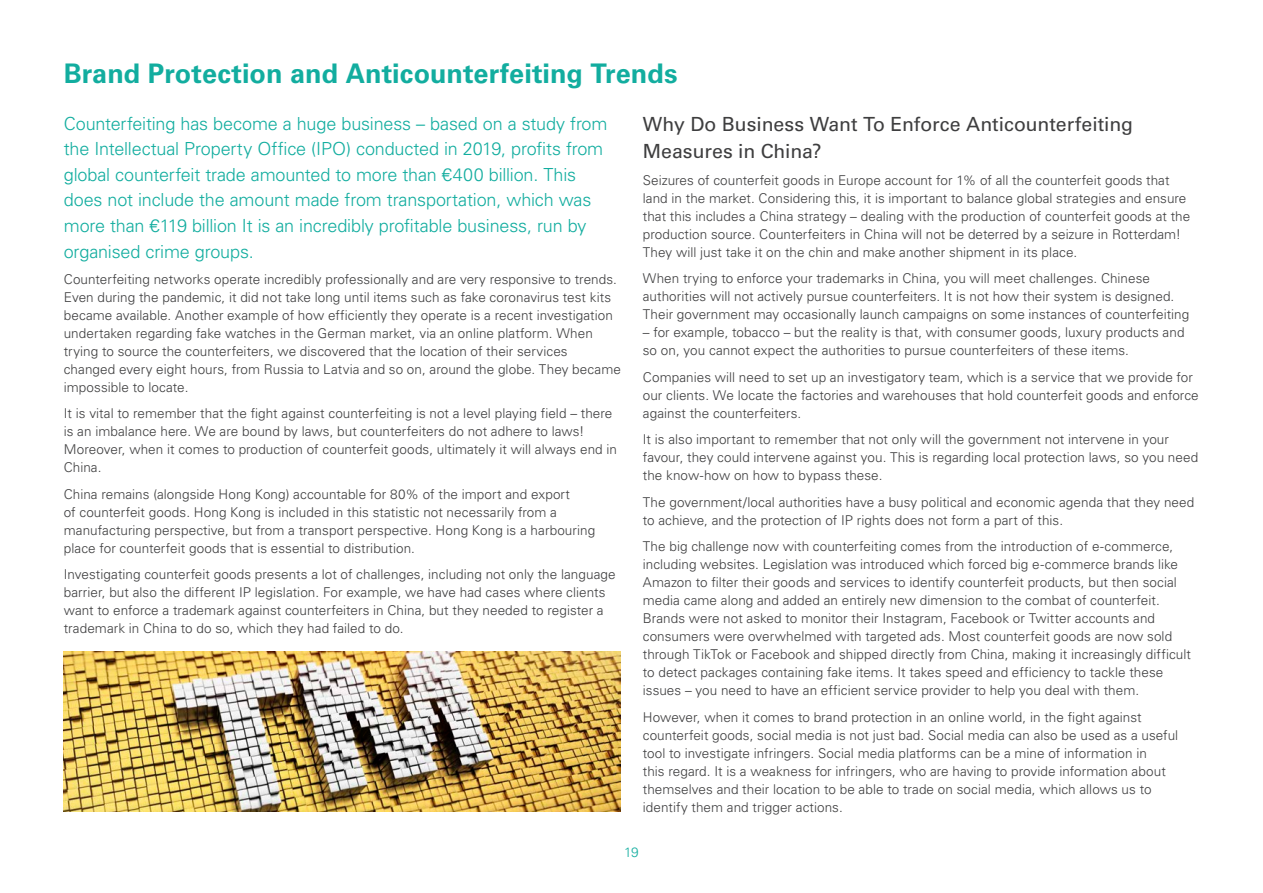
<style>
.page{position:relative;width:1263px;height:893px;background:#fff}
.page>*{position:absolute;margin:0;border:0;box-sizing:border-box;transform-origin:0 0}
.Main_Page_Heading_Sp{font:700 27px "Univers LTCYR 65";color:#12ad9f}
.Body_contents{font:19.5px/27px "Univers LTCYR 55 Roman";color:#3e3e3f}
.Body{font:300 18px/25.5px "Univers LTCYR 45";letter-spacing:-.01em;color:#12ad9f}
.Body-2{font:300 13.5px/18px "Univers LTCYR 45";letter-spacing:.005em;color:#3e3e3f}
.t1{font:300 13.5px "Univers LTCYR 45";color:#12ad9f}
</style>
<div class="page">
<img style="left:64px;top:652px;width:557px;height:160px">
<p class="Main_Page_Heading_Sp" style="left:64px;top:55px;width:615px">Brand Protection and Anticounterfeiting Trends</p>
<p class="Body" style="left:64px;top:110px;width:545px">Counterfeiting has become a huge business – based on a study from the Intellectual Property Office (IPO) conducted in 2019, profits from global counterfeit trade amounted to more than €400 billion. This does not include the amount made from transportation, which was more than €119 billion It is an incredibly profitable business, run by organised crime groups.</p>
<p class="Body-2" style="left:64px;top:270px;width:559px">Counterfeiting networks operate incredibly professionally and are very responsive to trends.<br>Even during the pandemic, it did not take long until items such as fake coronavirus test kits became available. Another example of how efficiently they operate is a recent investigation undertaken regarding fake watches in the German market, via an online platform. When trying to source the counterfeiters, we discovered that the location of their services changed every eight hours, from Russia to Latvia and so on, around the globe. They became impossible to locate.</p>
<p class="Body-2" style="left:64px;top:404px;width:555px">It is vital to remember that the fight against counterfeiting is not a level playing field – there is an imbalance here. We are bound by laws, but counterfeiters do not adhere to laws!<br>Moreover, when it comes to production of counterfeit goods, ultimately it will always end in China.</p>
<p class="Body-2" style="left:64px;top:485px;width:533px">China remains (alongside Hong Kong) accountable for 80% of the import and export<br>of counterfeit goods. Hong Kong is included in this statistic not necessarily from a manufacturing perspective, but from a transport perspective. Hong Kong is a harbouring place for counterfeit goods that is essential to distribution.</p>
<p class="Body-2" style="left:64px;top:565px;width:553px">Investigating counterfeit goods presents a lot of challenges, including not only the language barrier, but also the different IP legislation. For example, we have had cases where clients want to enforce a trademark against counterfeiters in China, but they needed to register a trademark in China to do so, which they had failed to do.</p>
<p class="Body_contents" style="left:643px;top:110px;width:492px">Why Do Business Want To Enforce Anticounterfeiting<br>Measures in China?</p>
<p class="Body-2" style="left:643px;top:170px;width:549px">Seizures of counterfeit goods in Europe account for 1% of all the counterfeit goods that land in the market. Considering this, it is important to balance global strategies and ensure that this includes a China strategy – dealing with the production of counterfeit goods at the production source. Counterfeiters in China will not be deterred by a seizure in Rotterdam!<br>They will just take it on the chin and make another shipment in its place.</p>
<p class="Body-2" style="left:643px;top:269px;width:548px">When trying to enforce your trademarks in China, you will meet challenges. Chinese authorities will not actively pursue counterfeiters. It is not how their system is designed.<br>Their government may occasionally launch campaigns on some instances of counterfeiting</p>
<p class="Body-2" style="left:643px;top:323px;width:543px">– for example, tobacco – but the reality is that, with consumer goods, luxury products and so on, you cannot expect the authorities to pursue counterfeiters of these items.</p>
<p class="Body-2" style="left:643px;top:367px;width:557px">Companies will need to set up an investigatory team, which is a service that we provide for our clients. We locate the factories and warehouses that hold counterfeit goods and enforce against the counterfeiters.</p>
<p class="Body-2" style="left:643px;top:430px;width:557px">It is also important to remember that not only will the government not intervene in your favour, they could intervene against you. This is regarding local protection laws, so you need the know-how on how to bypass these.</p>
<p class="Body-2" style="left:643px;top:492px;width:553px">The government/local authorities have a busy political and economic agenda that they need to achieve, and the protection of IP rights does not form a part of this.</p>
<p class="Body-2" style="left:643px;top:537px;width:550px">The big challenge now with counterfeiting comes from the introduction of e-commerce, including websites. Legislation was introduced which forced big e-commerce brands like Amazon to filter their goods and services to identify counterfeit products, but then social media came along and added an entirely new dimension to the combat of counterfeit.<br>Brands were not asked to monitor their Instagram, Facebook or Twitter accounts and consumers were overwhelmed with targeted ads. Most counterfeit goods are now sold through TikTok or Facebook and shipped directly from China, making it increasingly difficult to detect packages containing fake items. It takes speed and efficiency to tackle these issues – you need to have an efficient service provider to help you deal with them.</p>
<p class="Body-2" style="left:643px;top:707px;width:537px">However, when it comes to brand protection in an online world, in the fight against counterfeit goods, social media is not just bad. Social media can also be used as a useful tool to investigate infringers. Social media platforms can be a mine of information in<br>this regard. It is a weakness for infringers, who are having to provide information about themselves and their location to be able to trade on social media, which allows us to identify them and trigger actions.</p>
<p class="t1" style="left:624px;top:843px;width:16px">19</p>
</div>
